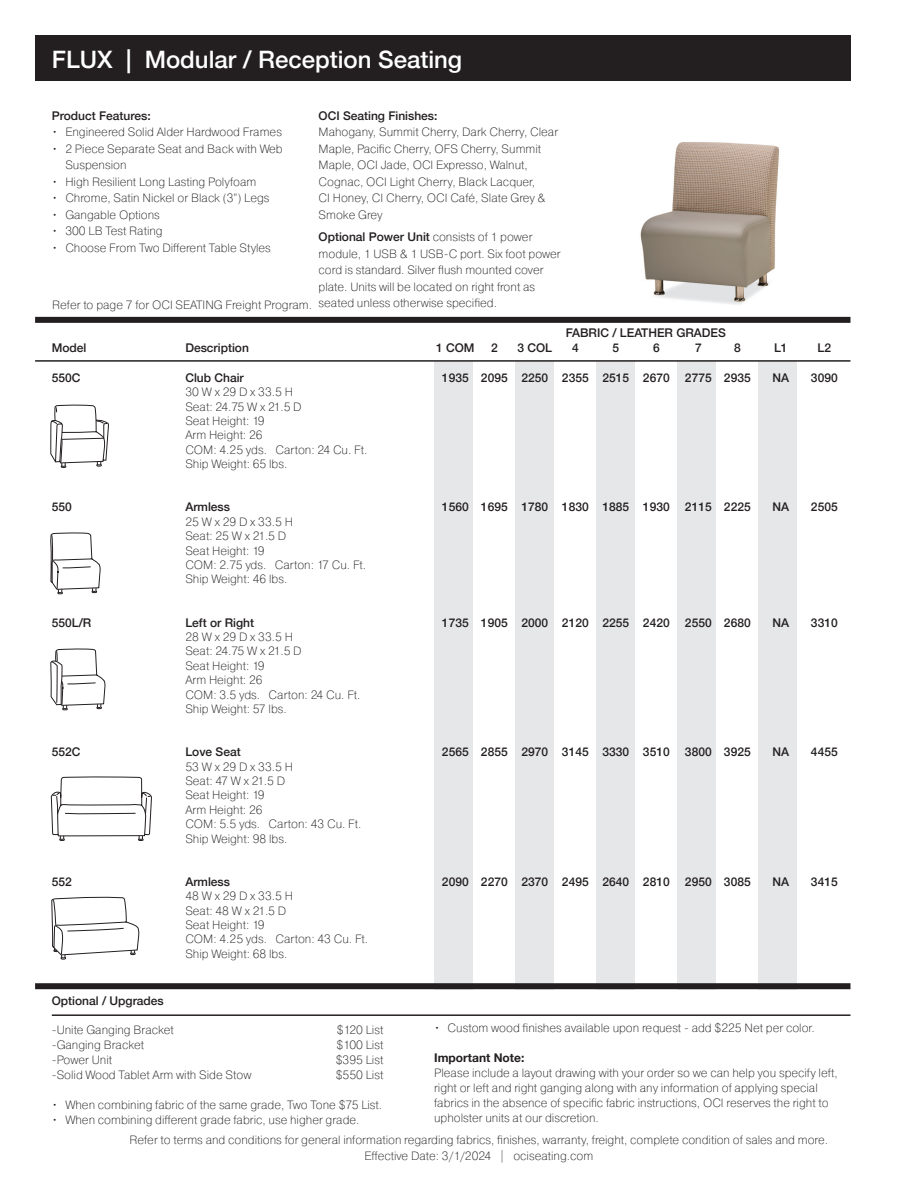
<style>
.page{position:relative;width:918px;height:1188px;background:#fff}
.page>*{position:absolute;margin:0;border:0;box-sizing:border-box;transform-origin:0 0}
.t1{font:500 24px "Helvetica Neue";color:#fff}
.t2{font:200 12px/16.5px "Pragmatica";color:#231f20}
.t3{font:500 12px "Helvetica Neue";color:#231f20}
.t4{font:200 12px "Pragmatica";letter-spacing:-.025em;color:#231f20}
.t5{font:700 12px "Helvetica Neue";color:#231f20}
.s1{font-family:"Helvetica Neue";font-weight:500}
</style>
<div class="page">
<div style="left:35px;top:35px;width:815px;height:46px;background:#231f20"></div>
<div style="left:35px;top:317px;width:815px;height:6px;background:#231f20"></div>
<div style="left:434px;top:361px;width:39px;height:629px;background:#e6e7e9"></div>
<div style="left:515px;top:361px;width:39px;height:629px;background:#e6e7e9"></div>
<div style="left:596px;top:361px;width:39px;height:629px;background:#e6e7e9"></div>
<div style="left:677px;top:361px;width:39px;height:629px;background:#e6e7e9"></div>
<div style="left:758px;top:361px;width:39px;height:629px;background:#e6e7e9"></div>
<div style="left:35px;top:983px;width:815px;height:6px;background:#231f20"></div>
<hr style="left:35px;top:360px;width:815px;height:2px;background:#231f20">
<hr style="left:52px;top:1014px;width:799px;height:2px;background:#231f20">
<svg style="left:50px;top:648px;width:55px;height:63px"></svg>
<svg style="left:51px;top:776px;width:101px;height:65px"></svg>
<svg style="left:51px;top:897px;width:88px;height:63px"></svg>
<svg style="left:50px;top:404px;width:59px;height:64px"></svg>
<svg style="left:51px;top:532px;width:50px;height:62px"></svg>
<img style="left:640px;top:142px;width:140px;height:163px">
<p class="t1" style="left:52px;top:40px;width:412px">FLUX | Modular / Reception Seating</p>
<p class="t3" style="left:52px;top:106px;width:100px">Product Features:</p>
<p class="t2" style="left:52px;top:123px;width:232px">• Engineered Solid Alder Hardwood Frames</p>
<p class="t2" style="left:65px;top:140px;width:219px;text-indent:-14px">• 2 Piece Separate Seat and Back with Web<br>Suspension</p>
<p class="t2" style="left:52px;top:173px;width:206px">• High Resilient Long Lasting Polyfoam</p>
<p class="t2" style="left:52px;top:189px;width:219px">• Chrome, Satin Nickel or Black (3”) Legs</p>
<p class="t2" style="left:52px;top:206px;width:110px">• Gangable Options</p>
<p class="t2" style="left:52px;top:222px;width:112px">• 300 LB Test Rating</p>
<p class="t2" style="left:52px;top:239px;width:220px">• Choose From Two Different Table Styles</p>
<p class="t3" style="left:319px;top:106px;width:120px">OCI Seating Finishes:</p>
<p class="t2" style="left:319px;top:123px;width:241px">Mahogany, Summit Cherry, Dark Cherry, Clear Maple, Pacific Cherry, OFS Cherry, Summit Maple, OCI Jade, OCI Expresso, Walnut, Cognac, OCI Light Cherry, Black Lacquer,<br>CI Honey, CI Cherry, OCI Café, Slate Grey &amp; Smoke Grey</p>
<p class="t2" style="left:319px;top:228px;width:244px"><span class="s1">Optional Power Unit</span> consists of 1 power module, 1 USB &amp; 1 USB-C port. Six foot power cord is standard. Silver flush mounted cover plate. Units will be located on right front as seated unless otherwise specified.</p>
<p class="t2" style="left:52px;top:297px;width:261px">Refer to page 7 for OCI SEATING Freight Program.</p>
<p class="t3" style="left:566px;top:323px;width:162px">FABRIC / LEATHER GRADES</p>
<p class="t3" style="left:52px;top:338px;width:36px">Model</p>
<p class="t3" style="left:185px;top:338px;width:65px">Description</p>
<p class="t3" style="left:436px;top:338px;width:40px">1 COM</p>
<p class="t3" style="left:491px;top:338px;width:8px">2</p>
<p class="t3" style="left:518px;top:338px;width:36px">3 COL</p>
<p class="t3" style="left:572px;top:338px;width:8px">4</p>
<p class="t3" style="left:613px;top:338px;width:8px">5</p>
<p class="t3" style="left:653px;top:338px;width:8px">6</p>
<p class="t3" style="left:695px;top:338px;width:8px">7</p>
<p class="t3" style="left:734px;top:338px;width:8px">8</p>
<p class="t3" style="left:774px;top:338px;width:15px">L1</p>
<p class="t3" style="left:818px;top:338px;width:15px">L2</p>
<p class="t3" style="left:52px;top:368px;width:30px">550C</p>
<p class="t3" style="left:185px;top:368px;width:60px">Club Chair</p>
<p class="t3" style="left:442px;top:368px;width:229px">1935 2095 2250 2355 2515 2670</p>
<p class="t3" style="left:685px;top:368px;width:67px">2775 2935</p>
<p class="t3" style="left:773px;top:368px;width:18px">NA</p>
<p class="t3" style="left:811px;top:368px;width:28px">3090</p>
<p class="t2" style="left:185px;top:383px;width:109px">30 W x 29 D x 33.5 H</p>
<p class="t4" style="left:185px;top:399px;width:118px">Seat: 24.75 W x 21.5 D</p>
<p class="t2" style="left:185px;top:412px;width:81px">Seat Height: 19</p>
<p class="t2" style="left:185px;top:427px;width:79px">Arm Height: 26</p>
<p class="t2" style="left:185px;top:441px;width:184px">COM: 4.25 yds. Carton: 24 Cu. Ft.</p>
<p class="t2" style="left:185px;top:455px;width:104px">Ship Weight: 65 lbs.</p>
<p class="t3" style="left:52px;top:497px;width:22px">550</p>
<p class="t3" style="left:185px;top:497px;width:46px">Armless</p>
<p class="t3" style="left:442px;top:497px;width:229px">1560 1695 1780 1830 1885 1930</p>
<p class="t3" style="left:685px;top:497px;width:67px">2115 2225</p>
<p class="t3" style="left:773px;top:497px;width:18px">NA</p>
<p class="t3" style="left:811px;top:497px;width:28px">2505</p>
<p class="t2" style="left:185px;top:513px;width:109px">25 W x 29 D x 33.5 H</p>
<p class="t2" style="left:185px;top:527px;width:102px">Seat: 25 W x 21.5 D</p>
<p class="t2" style="left:185px;top:542px;width:81px">Seat Height: 19</p>
<p class="t2" style="left:185px;top:556px;width:182px">COM: 2.75 yds. Carton: 17 Cu. Ft.</p>
<p class="t2" style="left:185px;top:571px;width:104px">Ship Weight: 46 lbs.</p>
<p class="t3" style="left:52px;top:613px;width:41px">550L/R</p>
<p class="t3" style="left:185px;top:613px;width:70px">Left or Right</p>
<p class="t3" style="left:442px;top:613px;width:229px">1735 1905 2000 2120 2255 2420</p>
<p class="t3" style="left:685px;top:613px;width:67px">2550 2680</p>
<p class="t3" style="left:773px;top:613px;width:18px">NA</p>
<p class="t3" style="left:811px;top:613px;width:28px">3310</p>
<p class="t2" style="left:185px;top:628px;width:109px">28 W x 29 D x 33.5 H</p>
<p class="t4" style="left:185px;top:644px;width:118px">Seat: 24.75 W x 21.5 D</p>
<p class="t2" style="left:185px;top:657px;width:81px">Seat Height: 19</p>
<p class="t2" style="left:185px;top:671px;width:79px">Arm Height: 26</p>
<p class="t2" style="left:185px;top:686px;width:177px">COM: 3.5 yds. Carton: 24 Cu. Ft.</p>
<p class="t2" style="left:185px;top:700px;width:103px">Ship Weight: 57 lbs.</p>
<p class="t3" style="left:52px;top:742px;width:30px">552C</p>
<p class="t3" style="left:185px;top:742px;width:57px">Love Seat</p>
<p class="t3" style="left:442px;top:742px;width:229px">2565 2855 2970 3145 3330 3510</p>
<p class="t3" style="left:685px;top:742px;width:67px">3800 3925</p>
<p class="t3" style="left:773px;top:742px;width:18px">NA</p>
<p class="t3" style="left:811px;top:742px;width:28px">4455</p>
<p class="t2" style="left:185px;top:758px;width:109px">53 W x 29 D x 33.5 H</p>
<p class="t2" style="left:185px;top:772px;width:101px">Seat: 47 W x 21.5 D</p>
<p class="t2" style="left:185px;top:787px;width:81px">Seat Height: 19</p>
<p class="t2" style="left:185px;top:801px;width:79px">Arm Height: 26</p>
<p class="t2" style="left:185px;top:815px;width:178px">COM: 5.5 yds. Carton: 43 Cu. Ft.</p>
<p class="t2" style="left:185px;top:830px;width:104px">Ship Weight: 98 lbs.</p>
<p class="t3" style="left:52px;top:872px;width:22px">552</p>
<p class="t3" style="left:185px;top:872px;width:46px">Armless</p>
<p class="t3" style="left:442px;top:872px;width:229px">2090 2270 2370 2495 2640 2810</p>
<p class="t3" style="left:685px;top:872px;width:67px">2950 3085</p>
<p class="t3" style="left:773px;top:872px;width:18px">NA</p>
<p class="t3" style="left:811px;top:872px;width:28px">3415</p>
<p class="t2" style="left:185px;top:887px;width:109px">48 W x 29 D x 33.5 H</p>
<p class="t2" style="left:185px;top:902px;width:102px">Seat: 48 W x 21.5 D</p>
<p class="t2" style="left:185px;top:916px;width:81px">Seat Height: 19</p>
<p class="t2" style="left:185px;top:931px;width:184px">COM: 4.25 yds. Carton: 43 Cu. Ft.</p>
<p class="t2" style="left:185px;top:945px;width:104px">Ship Weight: 68 lbs.</p>
<p class="t3" style="left:52px;top:991px;width:114px">Optional / Upgrades</p>
<p class="t2" style="left:52px;top:1021px;width:124px">-Unite Ganging Bracket</p>
<p class="t2" style="left:337px;top:1021px;width:48px">$120 List</p>
<p class="t2" style="left:52px;top:1036px;width:94px">-Ganging Bracket</p>
<p class="t2" style="left:336px;top:1036px;width:48px">$100 List</p>
<p class="t2" style="left:52px;top:1051px;width:62px">-Power Unit</p>
<p class="t2" style="left:336px;top:1051px;width:49px">$395 List</p>
<p class="t2" style="left:52px;top:1066px;width:201px">-Solid Wood Tablet Arm with Side Stow</p>
<p class="t2" style="left:336px;top:1066px;width:49px">$550 List</p>
<p class="t2" style="left:52px;top:1096px;width:332px">• When combining fabric of the same grade, Two Tone $75 List.</p>
<p class="t2" style="left:52px;top:1111px;width:309px">• When combining different grade fabric, use higher grade.</p>
<p class="t2" style="left:434px;top:1019px;width:382px">• Custom wood finishes available upon request - add $225 Net per color.</p>
<p class="t5" style="left:434px;top:1048px;width:92px">Important Note:</p>
<p class="t2" style="left:434px;top:1065px;width:405px;line-height:15px">Please include a layout drawing with your order so we can help you specify left, right or left and right ganging along with any information of applying special fabrics in the absence of specific fabric instructions, OCI reserves the right to upholster units at our discretion.</p>
<p class="t2" style="left:129px;top:1131px;width:700px;text-align:center">Refer to terms and conditions for general information regarding fabrics, finishes, warranty, freight, complete condition of sales and more.<br>Effective Date: 3/1/2024 | ociseating.com</p>
</div>
